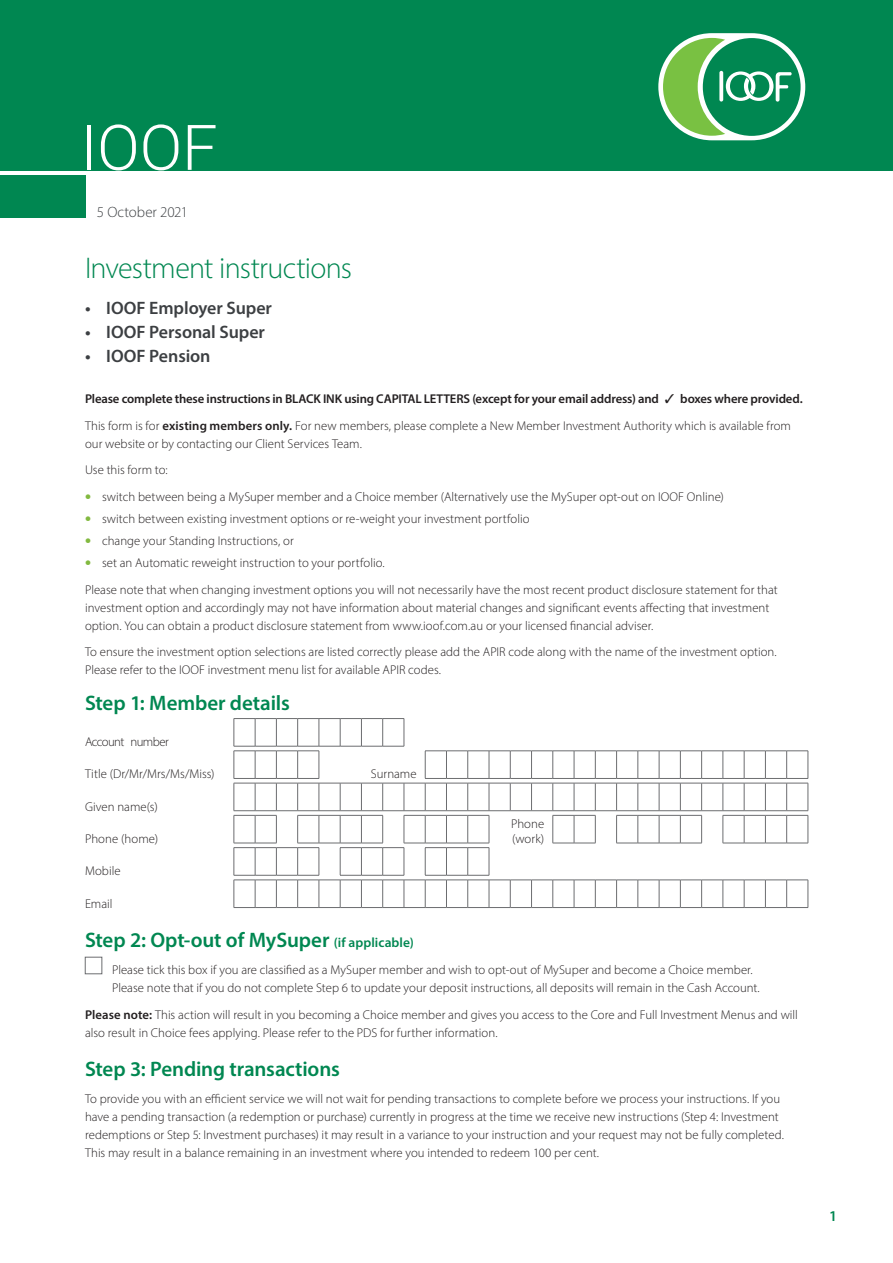
<style>
.page{position:relative;width:893px;height:1263px;background:#fff}
.page>*{position:absolute;margin:0;border:0;box-sizing:border-box;transform-origin:0 0}
.t1{font:300 63px "Roboto";color:#fff}
._00A_Form_header{font:300 30px "Myriad Pro";letter-spacing:-.025em;color:#008751}
._01_Subhead_1{font:600 21px "Myriad Pro";letter-spacing:-.005em;color:#008751}
._02_Subhead_2{font:600 18px "Myriad Pro";letter-spacing:-.005em;color:#3c3f42}
._05_Date{font:300 15px "Myriad Pro";letter-spacing:-.005em;color:#3c3f42}
.t2{font:600 15px "Myriad Pro";color:#008751}
._07A_Form_body_copy{font:300 12.75px/18px "Myriad Pro";color:#231f20}
._07A_Form_body_copy-2{font:600 12.75px "Myriad Pro";letter-spacing:-.01em;color:#231f20}
._07B_Form_box_title{font:300 12.75px "Myriad Pro";letter-spacing:-.045em;color:#231f20}
.s1{font-weight:600}
.s2{font-weight:900;font-size:16.5px;color:#82b940}
.s3{font-size:13.5px}
</style>
<div class="page">
<div style="left:0;top:175px;width:86px;height:42px;background:#008751"></div>
<div style="left:0;top:0;width:893px;height:170px;background:#008751"></div>
<div style="left:658px;top:33px;width:147px;height:107px;background:#fff;border-radius:54px"></div>
<div style="left:703px;top:38px;width:98px;height:98px;background:#008751;border-radius:50%"></div>
<svg style="left:663px;top:38px;width:129px;height:98px"></svg>
<svg style="left:233px;top:718px;width:576px;height:190px"></svg>
<div style="left:85px;top:957px;width:17px;height:17px;background:#fff;border:1px solid #6c6d70"></div>
<h1 class="t1" style="left:81px;top:103px;width:138px">IOOF</h1>
<p class="_05_Date" style="left:97px;top:203px;width:93px">5 October 2021</p>
<p class="_00A_Form_header" style="left:85px;top:250px;width:269px">Investment instructions</p>
<p class="_02_Subhead_2" style="left:85px;top:297px;width:188px">• IOOF Employer Super</p>
<p class="_02_Subhead_2" style="left:85px;top:321px;width:182px">• IOOF Personal Super</p>
<p class="_02_Subhead_2" style="left:85px;top:345px;width:127px">• IOOF Pension</p>
<p class="_07A_Form_body_copy-2" style="left:85px;top:391px;width:719px">Please complete these instructions in BLACK INK using CAPITAL LETTERS (except for your email address) and ✓ boxes where provided.</p>
<p class="_07A_Form_body_copy" style="left:85px;top:416px;width:707px">This form is for <span class="s1">existing members only.</span> For new members, please complete a New Member Investment Authority which is available from our website or by contacting our Client Services Team.</p>
<p class="_07A_Form_body_copy" style="left:85px;top:461px;width:84px">Use this form to:</p>
<p class="_07A_Form_body_copy" style="left:85px;top:487px;width:640px"><span class="s2">•</span> switch between being a MySuper member and a Choice member (Alternatively use the MySuper opt-out on IOOF Online)</p>
<p class="_07A_Form_body_copy" style="left:85px;top:509px;width:446px"><span class="s2">•</span> switch between existing investment options or re-weight your investment portfolio</p>
<p class="_07A_Form_body_copy" style="left:85px;top:532px;width:210px"><span class="s2">•</span> change your Standing Instructions, or</p>
<p class="_07A_Form_body_copy" style="left:85px;top:554px;width:301px"><span class="s2">•</span> set an Automatic reweight instruction to your portfolio.</p>
<p class="_07A_Form_body_copy" style="left:85px;top:580px;width:694px">Please note that when changing investment options you will not necessarily have the most recent product disclosure statement for that investment option and accordingly may not have information about material changes and significant events affecting that investment option. You can obtain a product disclosure statement from www.ioof.com.au or your licensed financial adviser.</p>
<p class="_07A_Form_body_copy" style="left:85px;top:643px;width:693px">To ensure the investment option selections are listed correctly please add the APIR code along with the name of the investment option.<br>Please refer to the IOOF investment menu list for available APIR codes.</p>
<p class="_01_Subhead_1" style="left:85px;top:689px;width:206px">Step 1: Member details</p>
<p class="_07B_Form_box_title" style="left:85px;top:734px;width:85px">Account number</p>
<p class="_07A_Form_body_copy" style="left:85px;top:765px;width:131px">Title (Dr/Mr/Mrs/Ms/Miss)</p>
<p class="_07A_Form_body_copy" style="left:371px;top:765px;width:47px">Surname</p>
<p class="_07A_Form_body_copy" style="left:85px;top:797px;width:74px">Given name(s)</p>
<p class="_07A_Form_body_copy" style="left:85px;top:830px;width:75px">Phone (home)</p>
<p class="_07A_Form_body_copy" style="left:511px;top:816px;width:35px;line-height:15px">Phone (work)</p>
<p class="_07A_Form_body_copy" style="left:85px;top:862px;width:37px">Mobile</p>
<p class="_07A_Form_body_copy" style="left:85px;top:894px;width:29px">Email</p>
<p class="_01_Subhead_1" style="left:85px;top:927px;width:330px">Step 2: Opt-out of MySuper <span class="s3">(if applicable)</span></p>
<p class="_07A_Form_body_copy" style="left:112px;top:961px;width:649px">Please tick this box if you are classified as a MySuper member and wish to opt-out of MySuper and become a Choice member.<br>Please note that if you do not complete Step 6 to update your deposit instructions, all deposits will remain in the Cash Account.</p>
<p class="_07A_Form_body_copy" style="left:85px;top:1005px;width:714px"><span class="s1">Please note:</span> This action will result in you becoming a Choice member and gives you access to the Core and Full Investment Menus and will also result in Choice fees applying. Please refer to the PDS for further information.</p>
<p class="_01_Subhead_1" style="left:85px;top:1056px;width:256px">Step 3: Pending transactions</p>
<p class="_07A_Form_body_copy" style="left:85px;top:1089px;width:700px">To provide you with an efficient service we will not wait for pending transactions to complete before we process your instructions. If you have a pending transaction (a redemption or purchase) currently in progress at the time we receive new instructions (Step 4: Investment redemptions or Step 5: Investment purchases) it may result in a variance to your instruction and your request may not be fully completed.<br>This may result in a balance remaining in an investment where you intended to redeem 100 per cent.</p>
<p class="t2" style="left:829px;top:1206px;width:10px">1</p>
</div>
